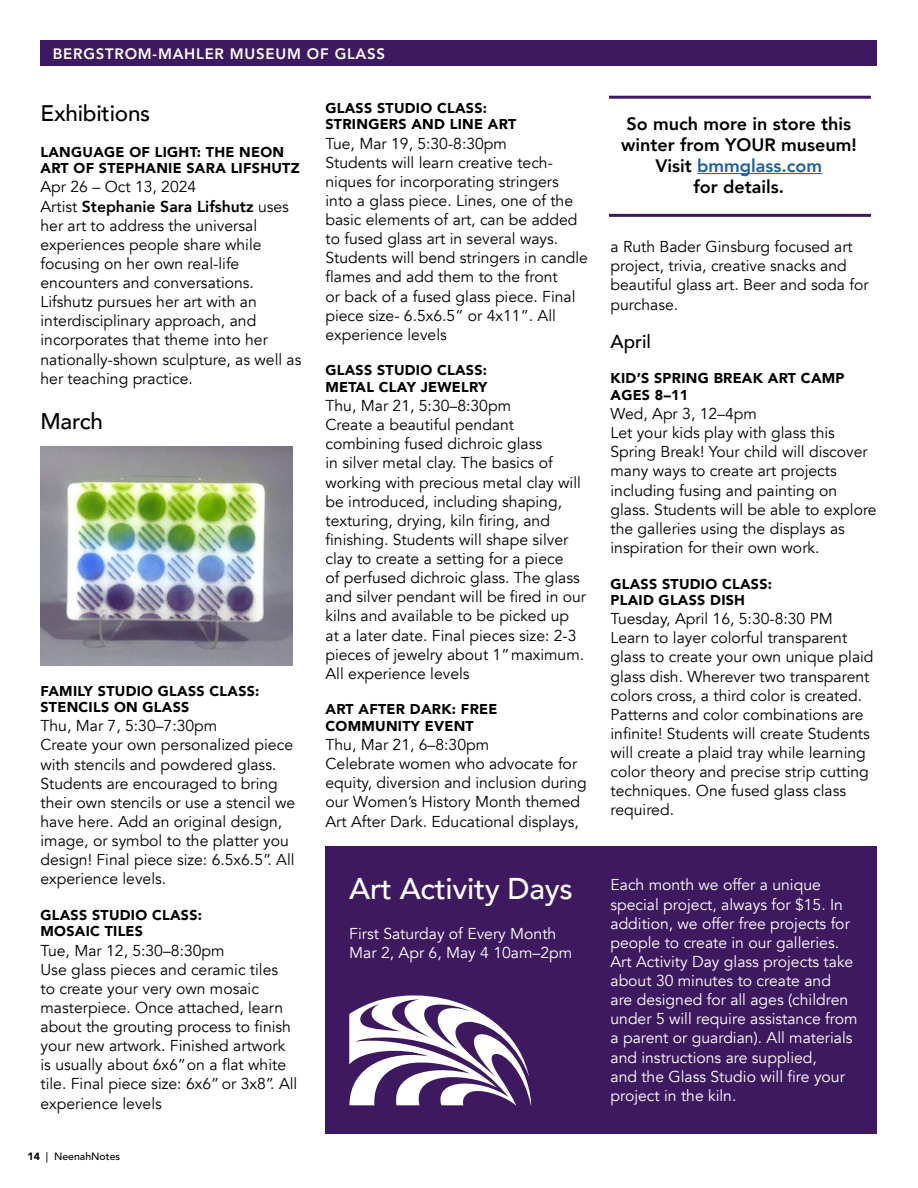
<style>
.page{position:relative;width:918px;height:1188px;background:#fff}
.page>*{position:absolute;margin:0;border:0;box-sizing:border-box;transform-origin:0 0}
.t1{font:500 30px "Avenir";letter-spacing:-.01em;color:#fff}
.t2{font:500 22.5px "Avenir";letter-spacing:-.01em;color:#000}
.t3{font:500 18.75px "Avenir";color:#000}
.t4{font:800 18px/21px "Avenir";color:#000;text-align:center}
.t5{font:15.75px/19px "Avenir";color:#000}
.t6{font:15.75px/19px "Avenir";color:#fff}
.t7{font:800 15px "Avenir LT Std";letter-spacing:.05em;color:#fff}
.t8{font:900 14.25px/16.5px "Avenir";letter-spacing:.02em;color:#000}
.t9{font:500 10.5px "Avenir LT Std";color:#000}
.s1{font-weight:800}
.s2{font-weight:900}
.s3{color:#215e9e}
</style>
<div class="page">
<div style="left:40px;top:40px;width:838px;height:26px;background:#3e195f"></div>
<hr style="left:697px;top:173px;width:125px;height:1px;background:#215e9e">
<hr style="left:609px;top:96px;width:262px;height:3px;background:#3e195f">
<hr style="left:609px;top:214px;width:262px;height:3px;background:#3e195f">
<div style="left:326px;top:847px;width:552px;height:287px;background:#3e195f"></div>
<svg style="left:349px;top:995px;width:182px;height:111px"></svg>
<img style="left:41px;top:446px;width:252px;height:220px">
<p class="t7" style="left:53px;top:45px;width:334px">BERGSTROM-MAHLER MUSEUM OF GLASS</p>
<h2 class="t2" style="left:40px;top:94px;width:111px">Exhibitions</h2>
<p class="t8" style="left:40px;top:143px;width:261px">LANGUAGE OF LIGHT: THE NEON<br>ART OF STEPHANIE SARA LIFSHUTZ</p>
<p class="t5" style="left:40px;top:178px;width:263px">Apr 26 – Oct 13, 2024<br>Artist <span class="s1">Stephanie Sara Lifshutz</span> uses her art to address the universal experiences people share while focusing on her own real-life encounters and conversations.<br>Lifshutz pursues her art with an interdisciplinary approach, and incorporates that theme into her nationally-shown sculpture, as well as her teaching practice.</p>
<h2 class="t2" style="left:40px;top:402px;width:64px">March</h2>
<p class="t8" style="left:40px;top:682px;width:220px">FAMILY STUDIO GLASS CLASS:<br>STENCILS ON GLASS</p>
<p class="t5" style="left:40px;top:717px;width:256px">Thu, Mar 7, 5:30–7:30pm<br>Create your own personalized piece with stencils and powdered glass.<br>Students are encouraged to bring their own stencils or use a stencil we have here. Add an original design, image, or symbol to the platter you design! Final piece size: 6.5x6.5”. All experience levels.</p>
<p class="t8" style="left:40px;top:906px;width:163px">GLASS STUDIO CLASS:<br>MOSAIC TILES</p>
<p class="t5" style="left:40px;top:941px;width:258px">Tue, Mar 12, 5:30–8:30pm<br>Use glass pieces and ceramic tiles<br>to create your very own mosaic masterpiece. Once attached, learn about the grouting process to finish your new artwork. Finished artwork is usually about 6x6”on a flat white tile. Final piece size: 6x6” or 3x8”. All experience levels</p>
<p class="t9" style="left:28px;top:1151px;width:94px"><span class="s2">14</span> | NeenahNotes</p>
<p class="t8" style="left:326px;top:99px;width:192px">GLASS STUDIO CLASS:<br>STRINGERS AND LINE ART</p>
<p class="t5" style="left:326px;top:134px;width:264px">Tue, Mar 19, 5:30-8:30pm<br>Students will learn creative tech&shy;niques for incorporating stringers into a glass piece. Lines, one of the basic elements of art, can be added to fused glass art in several ways.<br>Students will bend stringers in candle flames and add them to the front<br>or back of a fused glass piece. Final piece size- 6.5x6.5” or 4x11”. All experience levels</p>
<p class="t8" style="left:326px;top:362px;width:163px">GLASS STUDIO CLASS:<br>METAL CLAY JEWELRY</p>
<p class="t5" style="left:326px;top:396px;width:262px">Thu, Mar 21, 5:30–8:30pm<br>Create a beautiful pendant combining fused dichroic glass<br>in silver metal clay. The basics of working with precious metal clay will be introduced, including shaping, texturing, drying, kiln firing, and finishing. Students will shape silver clay to create a setting for a piece<br>of perfused dichroic glass. The glass and silver pendant will be fired in our kilns and available to be picked up at a later date. Final pieces size: 2-3 pieces of jewelry about 1” maximum.<br>All experience levels</p>
<p class="t8" style="left:326px;top:701px;width:173px">ART AFTER DARK: FREE<br>COMMUNITY EVENT</p>
<p class="t5" style="left:326px;top:735px;width:263px">Thu, Mar 21, 6–8:30pm<br>Celebrate women who advocate for equity, diversion and inclusion during our Women’s History Month themed Art After Dark. Educational displays,</p>
<h1 class="t1" style="left:349px;top:862px;width:225px">Art Activity Days</h1>
<p class="t6" style="left:349px;top:924px;width:224px">First Saturday of Every Month<br>Mar 2, Apr 6, May 4 10am–2pm</p>
<p class="t4" style="left:621px;top:113px;width:237px">So much more in store this winter from YOUR museum!<br>Visit <span class="s3">bmmglass.com<br></span>for details.</p>
<p class="t5" style="left:610px;top:237px;width:260px">a Ruth Bader Ginsburg focused art project, trivia, creative snacks and beautiful glass art. Beer and soda for purchase.</p>
<p class="t3" style="left:610px;top:325px;width:42px">April</p>
<p class="t8" style="left:610px;top:370px;width:236px">KID’S SPRING BREAK ART CAMP<br>AGES 8–11</p>
<p class="t5" style="left:610px;top:404px;width:268px">Wed, Apr 3, 12–4pm<br>Let your kids play with glass this<br>Spring Break! Your child will discover many ways to create art projects including fusing and painting on glass. Students will be able to explore the galleries using the displays as inspiration for their own work.</p>
<p class="t8" style="left:610px;top:575px;width:163px">GLASS STUDIO CLASS:<br>PLAID GLASS DISH</p>
<p class="t5" style="left:610px;top:610px;width:265px">Tuesday, April 16, 5:30-8:30 PM Learn to layer colorful transparent glass to create your own unique plaid glass dish. Wherever two transparent colors cross, a third color is created.<br>Patterns and color combinations are infinite! Students will create Students will create a plaid tray while learning color theory and precise strip cutting techniques. One fused glass class required.</p>
<p class="t6" style="left:610px;top:876px;width:249px">Each month we offer a unique special project, always for $15. In addition, we offer free projects for people to create in our galleries.<br>Art Activity Day glass projects take about 30 minutes to create and<br>are designed for all ages (children under 5 will require assistance from a parent or guardian). All materials and instructions are supplied,<br>and the Glass Studio will fire your project in the kiln.</p>
</div>
